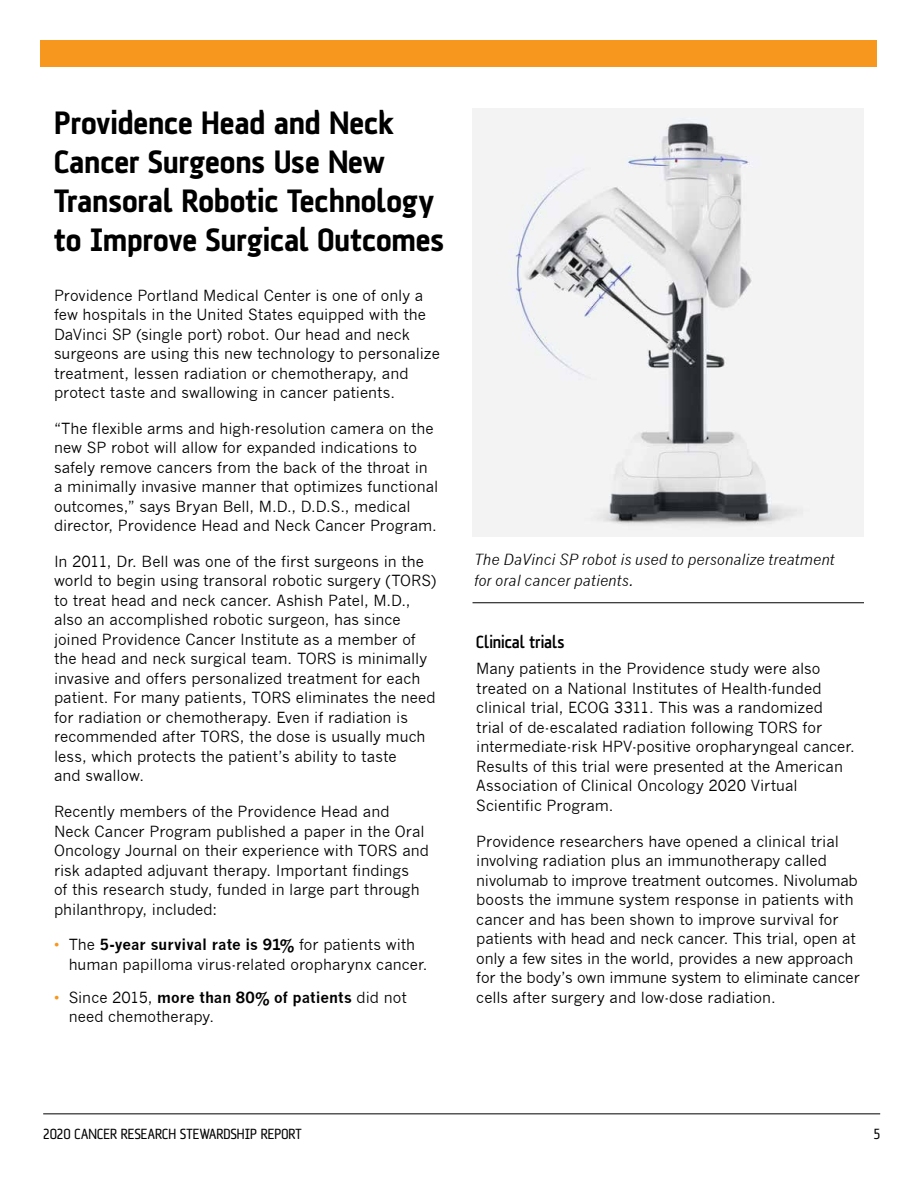
<style>
.page{position:relative;width:918px;height:1188px;background:#fff}
.page>*{position:absolute;margin:0;border:0;box-sizing:border-box;transform-origin:0 0}
.t1{font:700 33px/39px "AF Klampenborg";letter-spacing:-.01em;color:#000}
.t2{font:500 18px "AF Klampenborg";letter-spacing:-.005em;color:#000}
.t3{font:15px/19.5px "News Gothic";color:#000}
.t4{font:italic 15px/21px "News Gothic";letter-spacing:.005em;color:#000}
.t5{font:15px "AF Klampenborg";letter-spacing:.005em;color:#000}
.s1{color:#f8971d}
.s2{font-weight:700}
</style>
<div class="page">
<div style="left:40px;top:40px;width:837px;height:28px;background:#f8971d"></div>
<img style="left:473px;top:108px;width:391px;height:429px">
<hr style="left:473px;top:602px;width:391px;height:1px;background:#000">
<hr style="left:43px;top:1113px;width:837px;height:1px;background:#000">
<h1 class="t1" style="left:54px;top:103px;width:392px">Providence Head and Neck<br>Cancer Surgeons Use New<br>Transoral Robotic Technology to Improve Surgical Outcomes</h1>
<p class="t3" style="left:54px;top:285px;width:387px">Providence Portland Medical Center is one of only a few hospitals in the United States equipped with the DaVinci SP (single port) robot. Our head and neck surgeons are using this new technology to personalize treatment, lessen radiation or chemotherapy, and protect taste and swallowing in cancer patients.</p>
<p class="t3" style="left:54px;top:419px;width:386px">“The flexible arms and high-resolution camera on the new SP robot will allow for expanded indications to safely remove cancers from the back of the throat in a minimally invasive manner that optimizes functional outcomes,” says Bryan Bell, M.D., D.D.S., medical director, Providence Head and Neck Cancer Program.</p>
<p class="t3" style="left:54px;top:552px;width:384px">In 2011, Dr. Bell was one of the first surgeons in the world to begin using transoral robotic surgery (TORS) to treat head and neck cancer. Ashish Patel, M.D., also an accomplished robotic surgeon, has since joined Providence Cancer Institute as a member of the head and neck surgical team. TORS is minimally invasive and offers personalized treatment for each patient. For many patients, TORS eliminates the need for radiation or chemotherapy. Even if radiation is recommended after TORS, the dose is usually much less, which protects the patient’s ability to taste<br>and swallow.</p>
<p class="t3" style="left:54px;top:802px;width:377px">Recently members of the Providence Head and Neck Cancer Program published a paper in the Oral Oncology Journal on their experience with TORS and risk adapted adjuvant therapy. Important findings<br>of this research study, funded in large part through philanthropy, included:</p>
<p class="t3" style="left:69px;top:935px;width:360px;text-indent:-15px"><span class="s1">•</span> The <span class="s2">5-year survival rate is 91%</span> for patients with human papilloma virus-related oropharynx cancer.</p>
<p class="t3" style="left:69px;top:988px;width:340px;text-indent:-15px"><span class="s1">•</span> Since 2015, <span class="s2">more than 80% of patients</span> did not need chemotherapy.</p>
<p class="t4" style="left:474px;top:549px;width:362px">The DaVinci SP robot is used to personalize treatment for oral cancer patients.</p>
<p class="t2" style="left:476px;top:632px;width:90px">Clinical trials</p>
<p class="t3" style="left:476px;top:659px;width:380px">Many patients in the Providence study were also treated on a National Institutes of Health-funded clinical trial, ECOG 3311. This was a randomized<br>trial of de-escalated radiation following TORS for intermediate-risk HPV-positive oropharyngeal cancer.<br>Results of this trial were presented at the American Association of Clinical Oncology 2020 Virtual Scientific Program.</p>
<p class="t3" style="left:476px;top:832px;width:385px">Providence researchers have opened a clinical trial involving radiation plus an immunotherapy called nivolumab to improve treatment outcomes. Nivolumab boosts the immune system response in patients with cancer and has been shown to improve survival for patients with head and neck cancer. This trial, open at only a few sites in the world, provides a new approach for the body’s own immune system to eliminate cancer cells after surgery and low-dose radiation.</p>
<p class="t5" style="left:43px;top:1125px;width:260px">2020 CANCER RESEARCH STEWARDSHIP REPORT</p>
<p class="t5" style="left:873px;top:1125px;width:8px">5</p>
</div>
